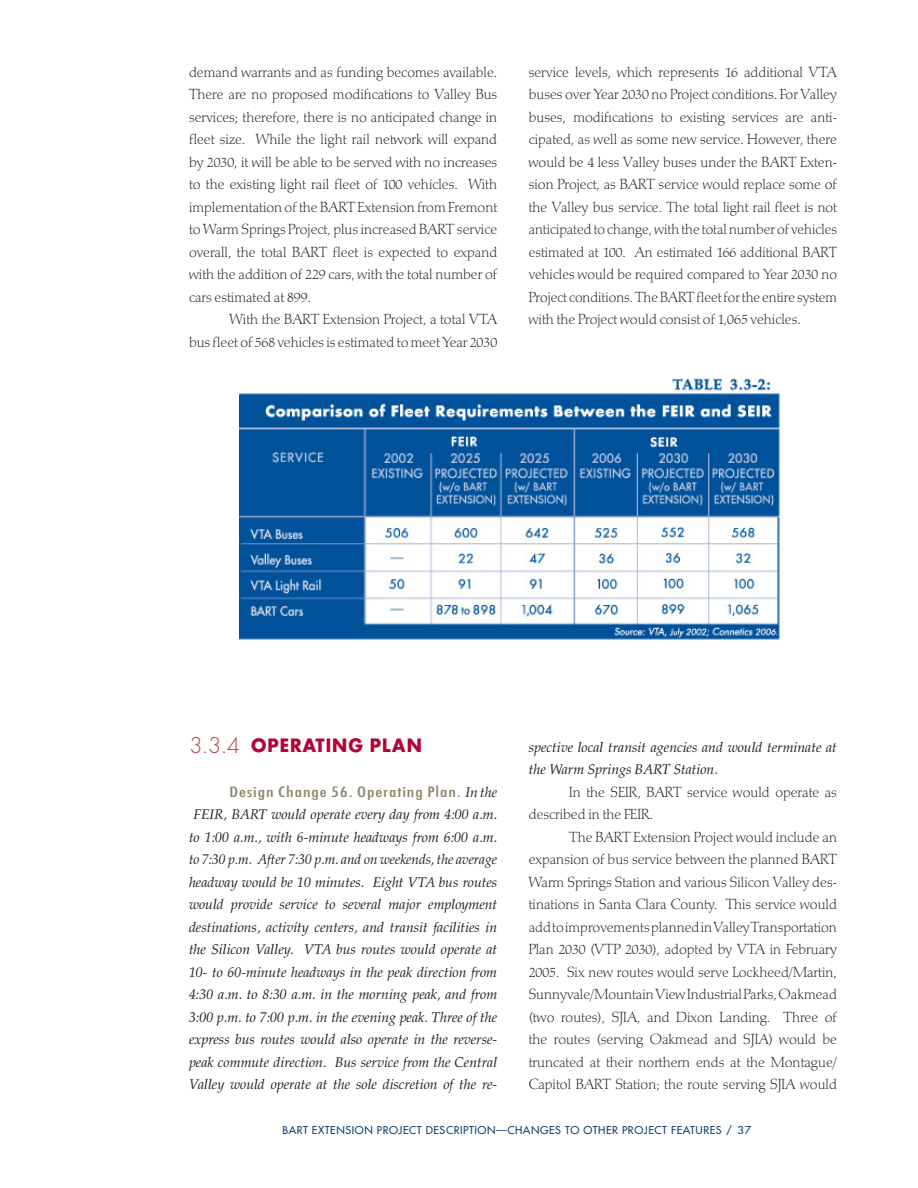
<style>
.page{position:relative;width:918px;height:1188px;background:#fff}
.page>*{position:absolute;margin:0;border:0;box-sizing:border-box;transform-origin:0 0}
.t1{font:20.25px "Futura Bld";letter-spacing:.025em;color:#b30437}
.t2{font:15.75px "Futura Mdm Cnd";letter-spacing:.04em;color:#8e876c;scale:1.35 1}
.t3{font:15.15px/22.5px "Palatino Lgt H";color:#231f20;text-align:justify}
.t4{font:italic 14.1px/22.5px "Palatino";letter-spacing:-.005em;color:#231f20;text-align:center}
.t5{font:10.5px "Futura";letter-spacing:.05em;color:#0d3e6d}
.s1{font-family:"Futura Lgt";font-size:24px;color:#bc3a4b}
.s2{font-family:"Palatino";font-style:italic;font-size:14.1px;color:#231f20}
</style>
<div class="page">
<img style="left:240px;top:378px;width:543px;height:263px">
<p class="t3" style="left:189px;top:61px;width:310px">demand warrants and as funding becomes available.<br>There are no proposed modifications to Valley Bus services; therefore, there is no anticipated change in fleet size. While the light rail network will expand by 2030, it will be able to be served with no increases to the existing light rail fleet of 100 vehicles. With implementation of the BART Extension from Fremont to Warm Springs Project, plus increased BART service overall, the total BART fleet is expected to expand with the addition of 229 cars, with the total number of cars estimated at 899.</p>
<p class="t3" style="left:189px;top:309px;width:310px;text-align:right">With the BART Extension Project, a total VTA<br>bus fleet of 568 vehicles is estimated to meet Year 2030</p>
<p class="t3" style="left:529px;top:61px;width:310px">service levels, which represents 16 additional VTA buses over Year 2030 no Project conditions. For Valley buses, modifications to existing services are anti&shy;cipated, as well as some new service. However, there would be 4 less Valley buses under the BART Exten&shy;sion Project, as BART service would replace some of the Valley bus service. The total light rail fleet is not anticipated to change, with the total number of vehicles estimated at 100. An estimated 166 additional BART vehicles would be required compared to Year 2030 no Project conditions. The BART fleet for the entire system with the Project would consist of 1,065 vehicles.</p>
<h1 class="t1" style="left:189px;top:731px;width:235px"><span class="s1">3.3.4</span> OPERATINGPLAN</h1>
<p class="t2" style="left:230px;top:781px;width:200px">Design Change 56. Operating Plan. <span class="s2">In the</span></p>
<p class="t4" style="left:189px;top:803px;width:310px">FEIR, BART would operate every day from 4:00 a.m. to 1:00 a.m., with 6-minute headways from 6:00 a.m. to 7:30 p.m. After 7:30 p.m. and on weekends, the average headway would be 10 minutes. Eight VTA bus routes would provide service to several major employment destinations, activity centers, and transit facilities in the Silicon Valley. VTA bus routes would operate at 10- to 60-minute headways in the peak direction from 4:30 a.m. to 8:30 a.m. in the morning peak, and from 3:00 p.m. to 7:00 p.m. in the evening peak. Three of the express bus routes would also operate in the reverse&shy;peak commute direction. Bus service from the Central Valley would operate at the sole discretion of the re-</p>
<p class="t4" style="left:529px;top:736px;width:310px;text-align:left">spective local transit agencies and would terminate at the Warm Springs BART Station.</p>
<p class="t3" style="left:529px;top:781px;width:310px;text-indent:40px">In the SEIR, BART service would operate as described in the FEIR.</p>
<p class="t3" style="left:529px;top:826px;width:310px;text-indent:40px">The BART Extension Project would include an expansion of bus service between the planned BART Warm Springs Station and various Silicon Valley des&shy;tinations in Santa Clara County. This service would add to improvements planned in Valley Transportation Plan 2030 (VTP 2030), adopted by VTA in February 2005. Six new routes would serve Lockheed/Martin, Sunnyvale/Mountain View Industrial Parks, Oakmead (two routes), SJIA, and Dixon Landing. Three of the routes (serving Oakmead and SJIA) would be truncated at their northern ends at the Montague/ Capitol BART Station; the route serving SJIA would</p>
<p class="t5" style="left:282px;top:1123px;width:463px">BART EXTENSION PROJECT DESCRIPTION—CHANGES TO OTHER PROJECT FEATURES / 37</p>
</div>
